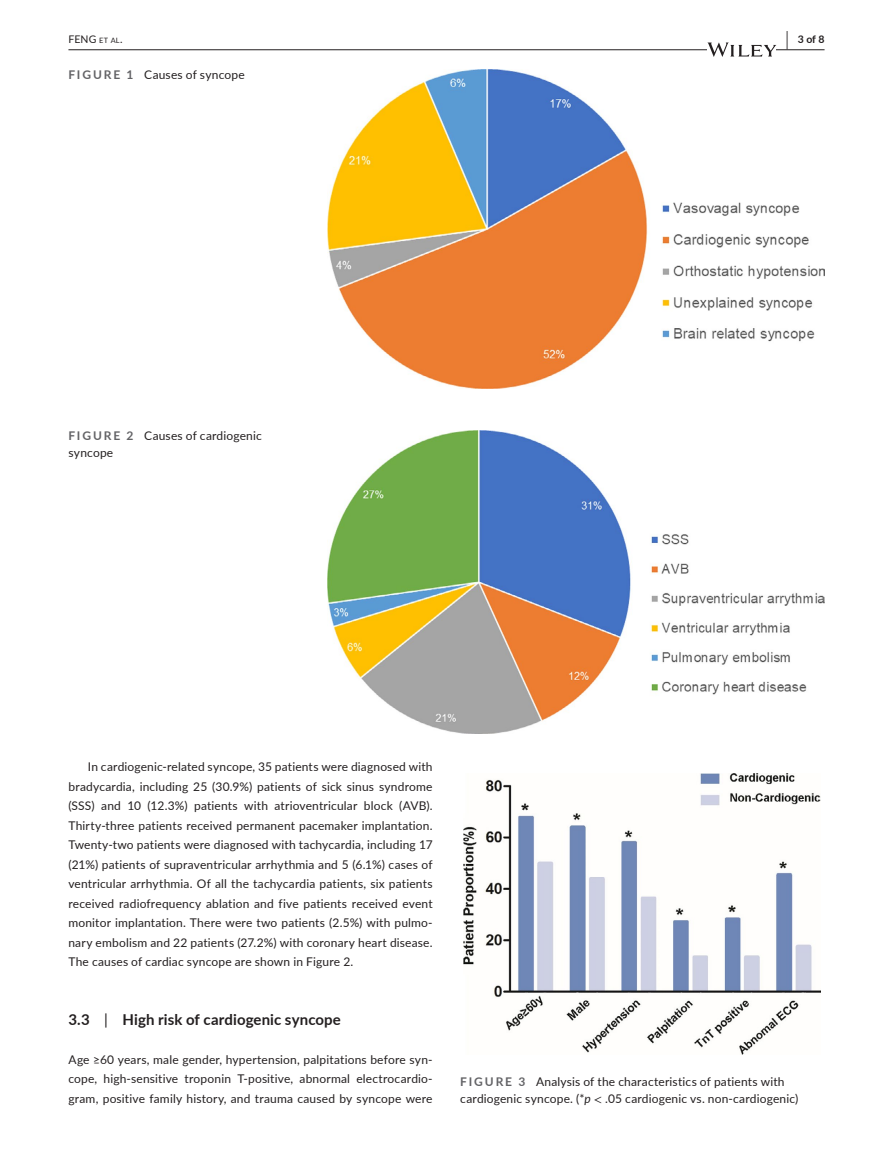
<style>
.page{position:relative;width:893px;height:1174px;background:#fff}
.page>*{position:absolute;margin:0;border:0;box-sizing:border-box;transform-origin:0 0}
.t1{font:700 15px "Lato";letter-spacing:.005em;color:#231f20}
.t2{font:12px/19.5px "Lato";letter-spacing:.015em;color:#231f20;text-align:justify}
.t3{font:10.5px "Lato";color:#231f20}
.t4{font:700 10.5px "Lato";color:#231f20}
.s1{font-size:7.35px}
.s2{font-size:19.5px}
.s3{font-weight:700;color:#636366}
.s4{font-weight:400}
.s5{font-style:italic}
.s6{font-family:"STIX"}
</style>
<div class="page">
<hr style="left:68px;top:49px;width:756px;height:1px;background:#231f20">
<svg style="left:707px;top:42px;width:69px;height:15px"></svg>
<img style="left:327px;top:69px;width:497px;height:319px">
<img style="left:327px;top:431px;width:497px;height:303px">
<img style="left:464px;top:773px;width:357px;height:281px">
<p class="t3" style="left:68px;top:31px;width:56px">FENG <span class="s1">et al</span>.</p>
<p class="t4" style="left:786px;top:31px;width:40px"><span class="s2">|</span> 3 of 8</p>
<p class="t2" style="left:68px;top:64px;width:178px"><span class="s3">FIGURE 1</span> Causes of syncope</p>
<p class="t2" style="left:68px;top:427px;width:195px;line-height:16.5px"><span class="s3">FIGURE 2</span> Causes of cardiogenic syncope</p>
<p class="t2" style="left:68px;top:756px;width:366px;text-indent:19px">In cardiogenic-related syncope, 35 patients were diagnosed with bradycardia, including 25 (30.9%) patients of sick sinus syndrome (SSS) and 10 (12.3%) patients with atrioventricular block (AVB).<br>Thirty-three patients received permanent pacemaker implantation.<br>Twenty-two patients were diagnosed with tachycardia, including 17 (21%) patients of supraventricular arrhythmia and 5 (6.1%) cases of ventricular arrhythmia. Of all the tachycardia patients, six patients received radiofrequency ablation and five patients received event monitor implantation. There were two patients (2.5%) with pulmo&shy;nary embolism and 22 patients (27.2%) with coronary heart disease.<br>The causes of cardiac syncope are shown in Figure 2.</p>
<p class="t1" style="left:68px;top:1008px;width:274px">3.3 <span class="s4">|</span> High risk of cardiogenic syncope</p>
<p class="t2" style="left:68px;top:1049px;width:366px">Age ≥60 years, male gender, hypertension, palpitations before syn&shy;cope, high-sensitive troponin T-positive, abnormal electrocardio&shy;gram, positive family history, and trauma caused by syncope were</p>
<p class="t2" style="left:460px;top:1073px;width:340px;line-height:16.5px"><span class="s3">FIGURE 3</span> Analysis of the characteristics of patients with cardiogenic syncope. (*<span class="s5">p</span> <span class="s6">&lt;</span> .05 cardiogenic vs. non-cardiogenic)</p>
</div>
